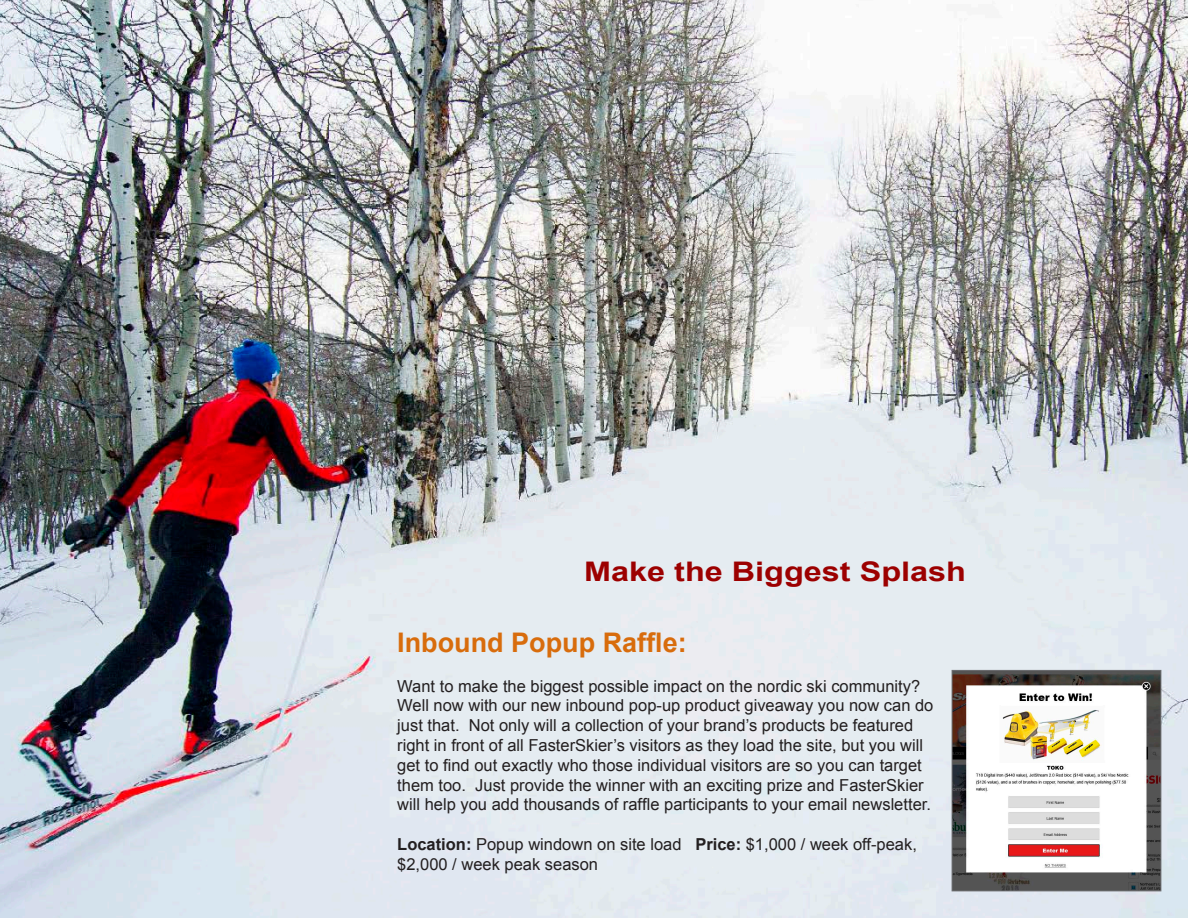
<style>
.page{position:relative;width:1188px;height:918px;background:#fff}
.page>*{position:absolute;margin:0;border:0;box-sizing:border-box;transform-origin:0 0}
.Paragraph_Header{font:700 27px "Arial";color:#9c0000;scale:1.2 1}
.Ad_Header{font:700 27px "Arial";color:#d86c0c}
.Main_Text{font:16.5px/19.8px "Arial";color:#231f20}
.s1{font-weight:700}
</style>
<div class="page">
<img style="left:0;top:0;width:1188px;height:918px">
<img style="left:954px;top:672px;width:205px;height:217px">
<div style="left:952px;top:670px;width:209px;height:221px;border:1px solid #6c6d70"></div>
<p class="Paragraph_Header" style="left:584px;top:554px;width:320px">Make the Biggest Splash</p>
<p class="Ad_Header" style="left:397px;top:625px;width:291px">Inbound Popup Raffle:</p>
<p class="Main_Text" style="left:397px;top:676px;width:538px">Want to make the biggest possible impact on the nordic ski community?<br>Well now with our new inbound pop-up product giveaway you now can do just that. Not only will a collection of your brand’s products be featured right in front of all FasterSkier’s visitors as they load the site, but you will get to find out exactly who those individual visitors are so you can target them too. Just provide the winner with an exciting prize and FasterSkier will help you add thousands of raffle participants to your email newsletter.</p>
<p class="Main_Text" style="left:397px;top:834px;width:521px"><span class="s1">Location:</span> Popup windown on site load <span class="s1">Price:</span> $1,000 / week off-peak, $2,000 / week peak season</p>
</div>
